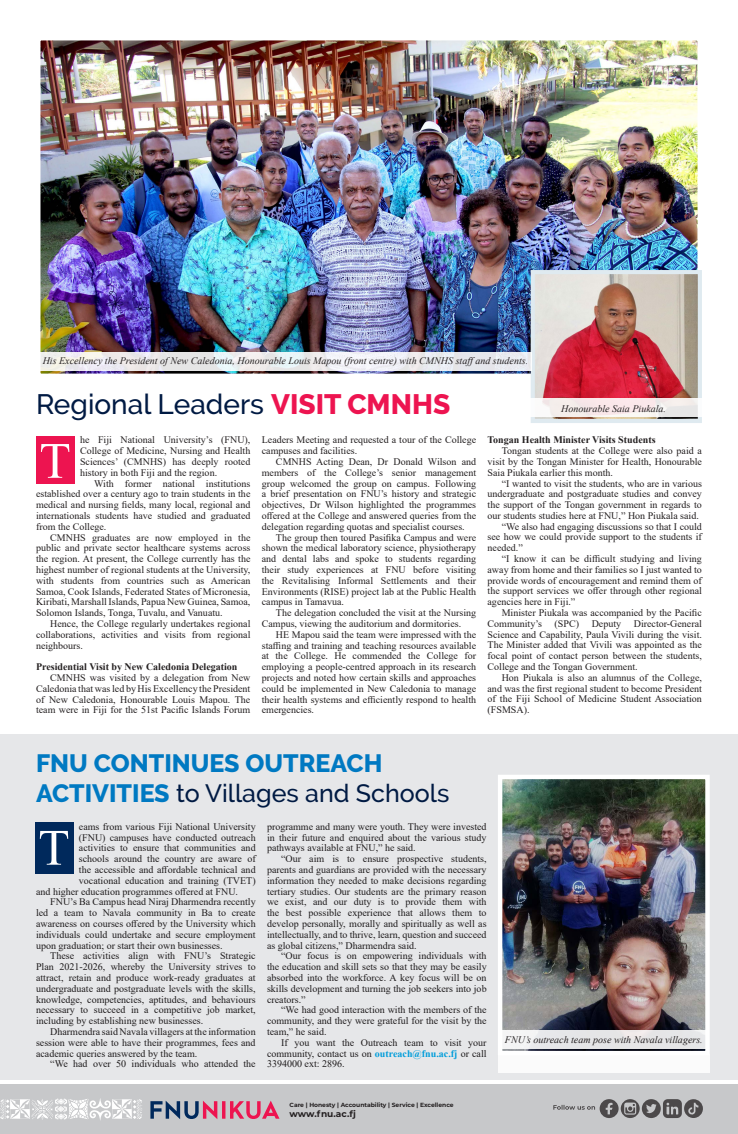
<style>
.page{position:relative;width:738px;height:1134px;background:#fff}
.page>*{position:absolute;margin:0;border:0;box-sizing:border-box;transform-origin:0 0}
.t1{font:51px "Times New Roman";color:#fff}
.Body_Text_indent{font:500 28px "Raleway";color:#001a43}
.Body_Text_indent-2{font:800 25px/30px "Raleway";color:#0079c2}
.t2{font:10px/10.8px "Times New Roman";color:#231f20;text-align:justify}
.t3{font:italic 10px "Times New Roman";color:#231f20}
.t4{font:700 10px "Times New Roman";color:#231f20}
.t5{font:700 9px "Montserrat";letter-spacing:.005em;color:#231f20}
.t6{font:700 6px "Montserrat";color:#231f20}
.s1{font-weight:800;color:#ed1450}
.s2{font-weight:500;color:#001a43}
.s3{font-weight:700;color:#00aeef}
</style>
<div class="page">
<div style="left:0;top:734px;width:737px;height:345px;background:#e6e7e9"></div>
<div style="left:0;top:1084px;width:737px;height:50px;background:#c7c8ca"></div>
<svg style="left:150px;top:1101px;width:129px;height:18px"></svg>
<img style="left:41px;top:41px;width:655px;height:332px">
<div style="left:36px;top:36px;width:665px;height:342px;border:4px solid #fff"></div>
<svg style="left:0;top:1098px;width:142px;height:22px"></svg>
<svg style="left:553px;top:1099px;width:149px;height:19px"></svg>
<div style="left:35px;top:823px;width:38px;height:51px;background:#00295c"></div>
<div style="left:36px;top:437px;width:38px;height:47px;background:#ed1450"></div>
<img style="left:502px;top:780px;width:202px;height:270px">
<div style="left:497px;top:775px;width:212px;height:280px;border:4px solid #fff"></div>
<div style="left:497px;top:1054px;width:212px;height:18px;background:#fff"></div>
<img style="left:535px;top:275px;width:161px;height:143px">
<div style="left:530px;top:270px;width:171px;height:153px;border:4px solid #dfeaf0"></div>
<div style="left:40px;top:352px;width:491px;height:18px;background:linear-gradient(to right,#eeedeb,#eaecf2)"></div>
<svg style="left:530px;top:398px;width:171px;height:18px;fill:#f8e8ea"></svg>
<div style="left:500px;top:1031px;width:206px;height:18px;background:linear-gradient(to right,#eeeef0,#e3e2e4)"></div>
<p class="t3" style="left:43px;top:354px;width:486px">His Excellency the President of New Caledonia, Honourable Louis Mapou (front centre) with CMNHS staffand students.</p>
<p class="Body_Text_indent" style="left:36px;top:388px;width:415px">Regional Leaders <span class="s1">VISIT CMNHS</span></p>
<p class="t3" style="left:561px;top:401px;width:106px">Honourable Saia Piukala.</p>
<p class="t2" style="left:80px;top:434px;width:172px">he Fiji National University’s (FNU), College of Medicine, Nursing and Health Sciences’ (CMNHS) has deeply rooted history in both Fiji and the region.</p>
<p class="t2" style="left:36px;top:478px;width:216px;text-indent:58px">With former national institutions established over a century ago to train students in the medical and nursing fields, many local, regional and internationals students have studied and graduated from the College.</p>
<p class="t2" style="left:36px;top:531px;width:216px;text-indent:14px">CMNHS graduates are now employed in the public and private sector healthcare systems across the region. At present, the College currently has the highest number of regional students at the University, with students from countries such as American Samoa, Cook Islands, Federated States of Micronesia, Kiribati, Marshall Islands, Papua New Guinea, Samoa, Solomon Islands, Tonga, Tuvalu, and Vanuatu.</p>
<p class="t2" style="left:36px;top:618px;width:216px;text-indent:14px">Hence, the College regularly undertakes regional collaborations, activities and visits from regional neighbours.</p>
<p class="t4" style="left:36px;top:660px;width:203px">Presidential Visit by New Caledonia Delegation</p>
<p class="t2" style="left:36px;top:672px;width:216px;text-indent:14px">CMNHS was visited by a delegation from New Caledonia that was led by His Excellency the President of New Caledonia, Honourable Louis Mapou. The team were in Fiji for the 51st Pacific Islands Forum</p>
<p class="t1" style="left:39px;top:425px;width:33px">T</p>
<p class="t2" style="left:261px;top:434px;width:216px">Leaders Meeting and requested a tour of the College campuses and facilities.</p>
<p class="t2" style="left:261px;top:456px;width:216px;text-indent:14px">CMNHS Acting Dean, Dr Donald Wilson and members of the College’s senior management group welcomed the group on campus. Following a brief presentation on FNU’s history and strategic objectives, Dr Wilson highlighted the programmes offered at the College and answered queries from the delegation regarding quotas and specialist courses.</p>
<p class="t2" style="left:261px;top:531px;width:216px;text-indent:14px">The group then toured Pasifika Campus and were shown the medical laboratory science, physiotherapy and dental labs and spoke to students regarding their study experiences at FNU before visiting the Revitalising Informal Settlements and their Environments (RISE) project lab at the Public Health campus in Tamavua.</p>
<p class="t2" style="left:261px;top:607px;width:216px;text-indent:14px">The delegation concluded the visit at the Nursing<br>Campus, viewing the auditorium and dormitories.</p>
<p class="t2" style="left:261px;top:629px;width:216px;text-indent:14px">HE Mapou said the team were impressed with the staffing and training and teaching resources available at the College. He commended the College for employing a people-centred approach in its research projects and noted how certain skills and approaches could be implemented in New Caledonia to manage their health systems and efficiently respond to health emergencies.</p>
<p class="t4" style="left:487px;top:433px;width:169px">Tongan Health Minister Visits Students</p>
<p class="t2" style="left:487px;top:445px;width:216px;text-indent:14px">Tongan students at the College were also paid a visit by the Tongan Minister for Health, Honourable Saia Piukala earlier this month.</p>
<p class="t2" style="left:487px;top:477px;width:216px;text-indent:14px">“I wanted to visit the students, who are in various undergraduate and postgraduate studies and convey the support of the Tongan government in regards to our students studies here at FNU,” Hon Piukala said.</p>
<p class="t2" style="left:487px;top:521px;width:216px;text-indent:14px">“We also had engaging discussions so that I could see how we could provide support to the students if needed.”</p>
<p class="t2" style="left:487px;top:553px;width:216px;text-indent:14px">“I know it can be difficult studying and living away from home and their families so I just wanted to provide words of encouragement and remind them of the support services we offer through other regional agencies here in Fiji.”</p>
<p class="t2" style="left:487px;top:607px;width:216px;text-indent:14px">Minister Piukala was accompanied by the Pacific<br>Community’s</p>
<p class="t2" style="left:487px;top:618px;width:216px;text-indent:146px">Director-General Science and Capability, Paula Vivili during the visit.<br>The Minister added that Vivili was appointed as the focal point of contact person between the students, College and the Tongan Government.</p>
<p class="t2" style="left:487px;top:672px;width:216px;text-indent:14px">Hon Piukala is also an alumnus of the College, and was the first regional student to become President of the Fiji School of Medicine Student Association (FSMSA).</p>
<p class="t2" style="left:554px;top:618px;width:26px">(SPC)</p>
<p class="t2" style="left:591px;top:618px;width:31px">Deputy</p>
<p class="Body_Text_indent-2" style="left:36px;top:748px;width:414px">FNU CONTINUES OUTREACH<br>ACTIVITIES <span class="s2">to Villages and Schools</span></p>
<p class="t2" style="left:79px;top:821px;width:178px">eams from various Fiji National University</p>
<p class="t2" style="left:79px;top:832px;width:178px">(FNU) campuses have conducted outreach</p>
<p class="t2" style="left:79px;top:842px;width:178px">activities to ensure that communities and</p>
<p class="t2" style="left:79px;top:853px;width:178px">schools around the country are aware of</p>
<p class="t2" style="left:79px;top:864px;width:178px">the accessible and affordable technical and</p>
<p class="t2" style="left:79px;top:875px;width:178px">vocational education and training (TVET)</p>
<p class="t2" style="left:36px;top:885px;width:203px">and higher education programmes offered at FNU.</p>
<p class="t2" style="left:50px;top:896px;width:207px">FNU’s Ba Campus head Niraj Dharmendra recently</p>
<p class="t2" style="left:36px;top:907px;width:221px">led a team to Navala community in Ba to create</p>
<p class="t2" style="left:36px;top:918px;width:221px">awareness on courses offered by the University which</p>
<p class="t2" style="left:36px;top:929px;width:221px">individuals could undertake and secure employment</p>
<p class="t2" style="left:36px;top:939px;width:188px">upon graduation; or start their own businesses.</p>
<p class="t2" style="left:50px;top:950px;width:207px">These activities align with FNU’s Strategic</p>
<p class="t2" style="left:36px;top:961px;width:221px">Plan 2021-2026, whereby the University strives to</p>
<p class="t2" style="left:36px;top:972px;width:221px">attract, retain and produce work-ready graduates at</p>
<p class="t2" style="left:36px;top:983px;width:221px">undergraduate and postgraduate levels with the skills,</p>
<p class="t2" style="left:36px;top:993px;width:221px">knowledge, competencies, aptitudes, and behaviours</p>
<p class="t2" style="left:36px;top:1004px;width:221px">necessary to succeed in a competitive job market,</p>
<p class="t2" style="left:36px;top:1015px;width:168px">including by establishing new businesses.</p>
<p class="t2" style="left:50px;top:1026px;width:207px">Dharmendra said Navala villagers at the information</p>
<p class="t2" style="left:36px;top:1037px;width:221px">session were able to have their programmes, fees and</p>
<p class="t2" style="left:36px;top:1047px;width:163px">academic queries answered by the team.</p>
<p class="t2" style="left:50px;top:1058px;width:207px">“We had over 50 individuals who attended the</p>
<p class="t1" style="left:38px;top:812px;width:33px">T</p>
<p class="t2" style="left:267px;top:821px;width:221px">programme and many were youth. They were invested in their future and enquired about the various study pathways available at FNU,” he said.</p>
<p class="t2" style="left:267px;top:853px;width:221px;text-indent:14px">“Our aim is to ensure prospective students, parents and guardians are provided with the necessary information they needed to make decisions regarding tertiary studies. Our students are the primary reason we exist, and our duty is to provide them with the best possible experience that allows them to develop personally, morally and spiritually as well as intellectually, and to thrive, learn, question and succeed as global citizens,” Dharmendra said.</p>
<p class="t2" style="left:267px;top:950px;width:221px;text-indent:14px">“Our focus is on empowering individuals with the education and skill sets so that they may be easily absorbed into the workforce. A key focus will be on skills development and turning the job seekers into job creators.”</p>
<p class="t2" style="left:267px;top:1004px;width:221px;text-indent:14px">“We had good interaction with the members of the community, and they were grateful for the visit by the team,” he said.</p>
<p class="t2" style="left:267px;top:1037px;width:221px;text-indent:14px">If you want the Outreach team to visit your community, contact us on <span class="s3">outreach@fnu.ac.fj</span> or call 3394000 ext: 2896.</p>
<p class="t6" style="left:289px;top:1100px;width:165px">Care | Honesty | Accountability | Service | Excellence</p>
<p class="t5" style="left:289px;top:1107px;width:68px">www.fnu.ac.fj</p>
<p class="t3" style="left:504px;top:1033px;width:199px">FNU’s outreach team pose with Navala villagers.</p>
</div>
